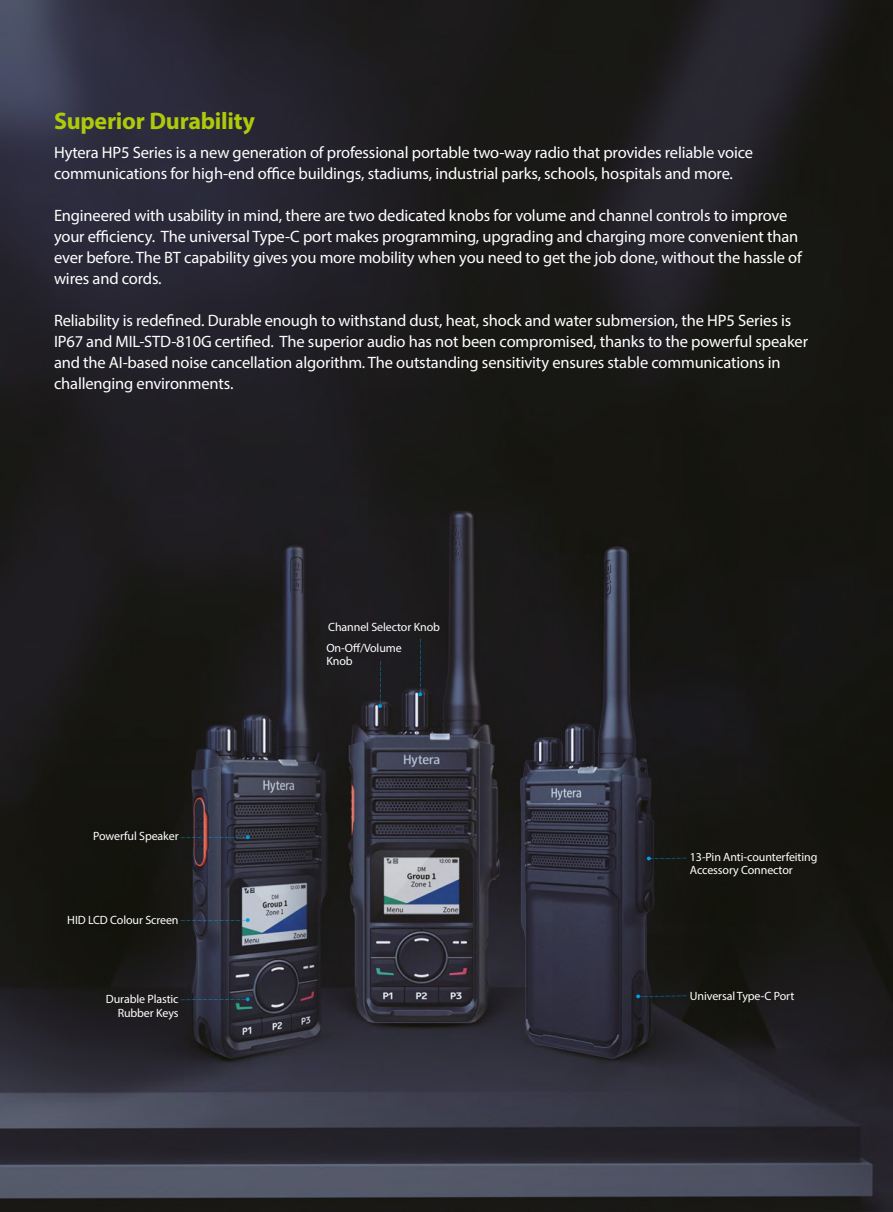
<style>
.page{position:relative;width:893px;height:1212px;background:#fff}
.page>*{position:absolute;margin:0;border:0;box-sizing:border-box;transform-origin:0 0}
.t1{font:700 24px "Myriad Pro";letter-spacing:-.01em;color:#afca0b}
.t2{font:16.5px/21px "Myriad Pro";letter-spacing:-.01em;color:#fff}
.t3{font:12px/13.5px "Myriad Pro";letter-spacing:-.01em;color:#fff}
</style>
<div class="page">
<img style="left:0;top:0;width:893px;height:1212px">
<svg style="left:418px;top:639px;width:4px;height:57px"></svg>
<svg style="left:378px;top:661px;width:4px;height:47px"></svg>
<svg style="left:647px;top:856px;width:39px;height:4px"></svg>
<svg style="left:181px;top:997px;width:69px;height:4px"></svg>
<svg style="left:636px;top:994px;width:50px;height:4px"></svg>
<svg style="left:181px;top:918px;width:69px;height:4px"></svg>
<svg style="left:181px;top:835px;width:69px;height:4px"></svg>
<h1 class="t1" style="left:54px;top:105px;width:203px">Superior Durability</h1>
<p class="t2" style="left:54px;top:142px;width:701px">Hytera HP5 Series is a new generation of professional portable two-way radio that provides reliable voice communications for high-end office buildings, stadiums, industrial parks, schools, hospitals and more.</p>
<p class="t2" style="left:54px;top:205px;width:749px">Engineered with usability in mind, there are two dedicated knobs for volume and channel controls to improve your efficiency. The universal Type-C port makes programming, upgrading and charging more convenient than ever before. The BT capability gives you more mobility when you need to get the job done, without the hassle of wires and cords.</p>
<p class="t2" style="left:54px;top:310px;width:755px">Reliability is redefined. Durable enough to withstand dust, heat, shock and water submersion, the HP5 Series is IP67 and MIL-STD-810G certified. The superior audio has not been compromised, thanks to the powerful speaker and the AI-based noise cancellation algorithm. The outstanding sensitivity ensures stable communications in challenging environments.</p>
<p class="t3" style="left:328px;top:620px;width:113px">Channel Selector Knob</p>
<p class="t3" style="left:93px;top:829px;width:87px">Powerful Speaker</p>
<p class="t3" style="left:67px;top:913px;width:113px">HID LCD Colour Screen</p>
<p class="t3" style="left:106px;top:992px;width:74px;text-align:right">Durable Plastic<br>Rubber Keys</p>
<p class="t3" style="left:326px;top:641px;width:77px">On-Off/Volume<br>Knob</p>
<p class="t3" style="left:690px;top:849px;width:129px">13-Pin Anti-counterfeiting<br>Accessory Connector</p>
<p class="t3" style="left:690px;top:989px;width:106px">Universal Type-C Port</p>
</div>
